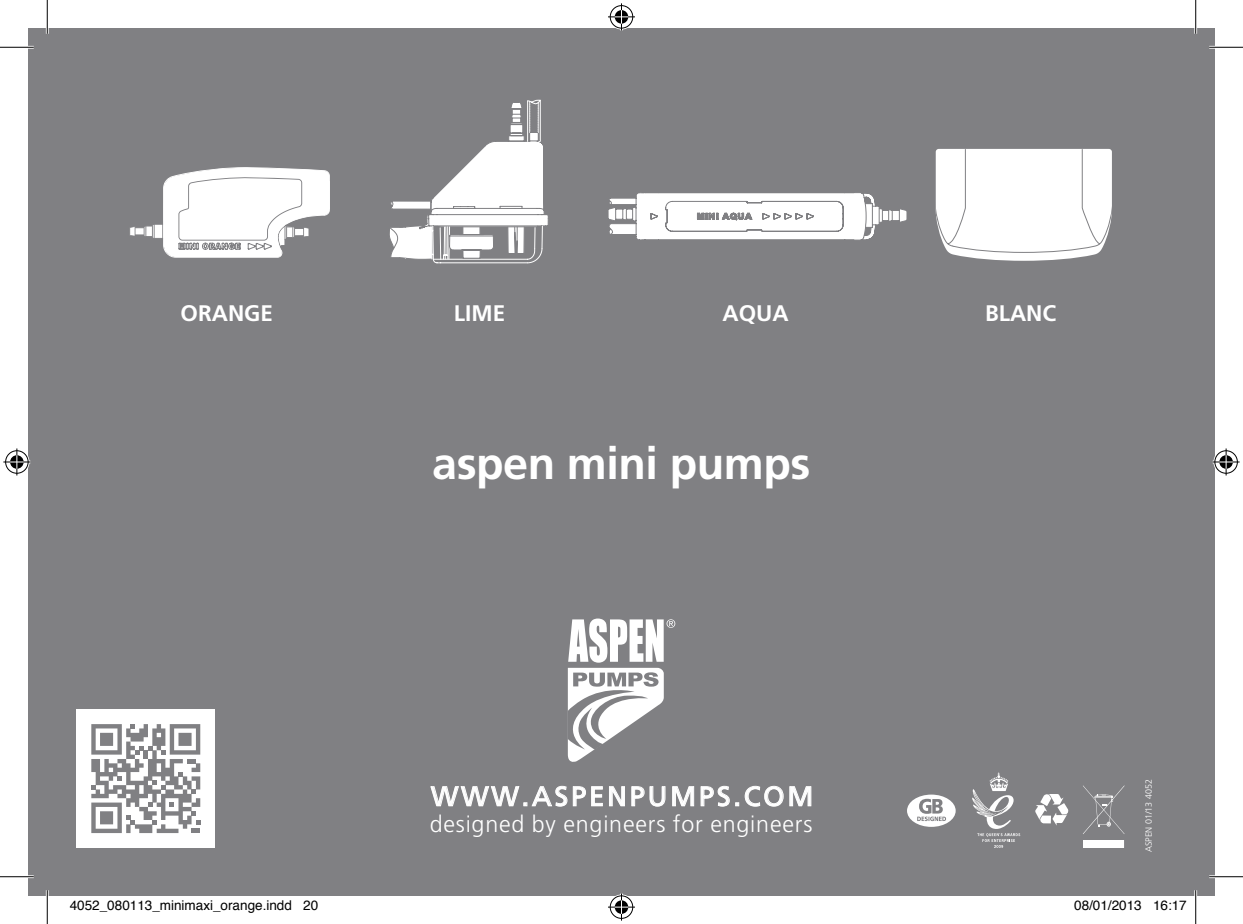
<style>
.page{position:relative;width:1243px;height:924px;background:#fff}
.page>*{position:absolute;margin:0;border:0;box-sizing:border-box;transform-origin:0 0}
.t1{font:700 45px "Frutiger CE";letter-spacing:-.01em;color:#fff}
.t2{font:27.45px "Frutiger CE";letter-spacing:.1em;color:#fff}
.t3{font:300 23.18px "Frutiger CE";letter-spacing:.035em;color:#fff}
.t4{font:700 22.5px "Frutiger CE";color:#fff}
.t5{font:13.5px "Helvetica";color:#000}
.t6{font:300 9px "Frutiger CE";color:#fff}
</style>
<div class="page">
<div style="left:28px;top:28px;width:1186px;height:868px;background:#808083"></div>
<svg style="left:130px;top:167px;width:200px;height:91px"></svg>
<svg style="left:935px;top:149px;width:177px;height:112px;background:#f5f5f5"></svg>
<svg style="left:608px;top:193px;width:299px;height:47px"></svg>
<svg style="left:389px;top:99px;width:159px;height:165px"></svg>
<svg style="left:430px;top:785px;width:137px;height:22px"></svg>
<svg style="left:573px;top:786px;width:30px;height:20px"></svg>
<svg style="left:609px;top:786px;width:16px;height:20px"></svg>
<svg style="left:631px;top:786px;width:34px;height:20px"></svg>
<svg style="left:672px;top:786px;width:22px;height:20px"></svg>
<svg style="left:700px;top:785px;width:83px;height:21px"></svg>
<svg style="left:789px;top:786px;width:22px;height:20px"></svg>
<svg style="left:567px;top:668px;width:97px;height:94px"></svg>
<svg style="left:568px;top:618px;width:107px;height:44px"></svg>
<svg style="left:972px;top:772px;width:48px;height:76px"></svg>
<svg style="left:907px;top:794px;width:48px;height:33px"></svg>
<svg style="left:1083px;top:840px;width:41px;height:8px"></svg>
<svg style="left:1083px;top:785px;width:41px;height:49px"></svg>
<svg style="left:1035px;top:794px;width:34px;height:31px"></svg>
<div style="left:76px;top:709px;width:139px;height:139px;background:#fff"></div>
<svg style="left:91px;top:724px;width:109px;height:109px"></svg>
<hr style="left:0;top:46px;width:34px;height:3px;background:#fff">
<hr style="left:1209px;top:46px;width:34px;height:3px;background:#fff">
<hr style="left:0;top:875px;width:34px;height:3px;background:#fff">
<hr style="left:1209px;top:875px;width:34px;height:3px;background:#fff">
<hr style="left:46px;top:0;width:3px;height:34px;background:#fff">
<hr style="left:46px;top:890px;width:3px;height:34px;background:#fff">
<hr style="left:1194px;top:0;width:3px;height:34px;background:#fff">
<hr style="left:1194px;top:890px;width:3px;height:34px;background:#fff">
<hr style="left:0;top:47px;width:34px;height:1px;background:#000">
<hr style="left:1209px;top:47px;width:34px;height:1px;background:#000">
<hr style="left:0;top:876px;width:34px;height:1px;background:#000">
<hr style="left:1209px;top:876px;width:34px;height:1px;background:#000">
<hr style="left:47px;top:0;width:1px;height:34px;background:#000">
<hr style="left:47px;top:890px;width:1px;height:34px;background:#000">
<hr style="left:1195px;top:0;width:1px;height:34px;background:#000">
<hr style="left:1195px;top:890px;width:1px;height:34px;background:#000">
<svg style="left:608px;top:3px;width:27px;height:27px"></svg>
<svg style="left:608px;top:893px;width:27px;height:27px"></svg>
<svg style="left:3px;top:448px;width:27px;height:27px"></svg>
<svg style="left:1212px;top:448px;width:27px;height:27px"></svg>
<h3 class="t4" style="left:181px;top:300px;width:94px">ORANGE</h3>
<h3 class="t4" style="left:454px;top:300px;width:53px">LIME</h3>
<h3 class="t4" style="left:722px;top:300px;width:68px">AQUA</h3>
<h3 class="t4" style="left:985px;top:300px;width:73px">BLANC</h3>
<h1 class="t1" style="left:432px;top:436px;width:380px">aspen mini pumps</h1>
<h2 class="t2" style="left:431px;top:780px;width:384px">WWW.ASPENPUMPS.COM</h2>
<h3 class="t3" style="left:430px;top:810px;width:384px">designed by engineers for engineers</h3>
<p class="t6" style="left:1143px;top:852px;width:75px;rotate:-90deg">ASPEN 01/13 4052</p>
<p class="t5" style="left:70px;top:895px;width:250px">4052_080113_minimaxi_orange.indd 20</p>
<p class="t5" style="left:1074px;top:895px;width:114px">08/01/2013 16:17</p>
</div>
